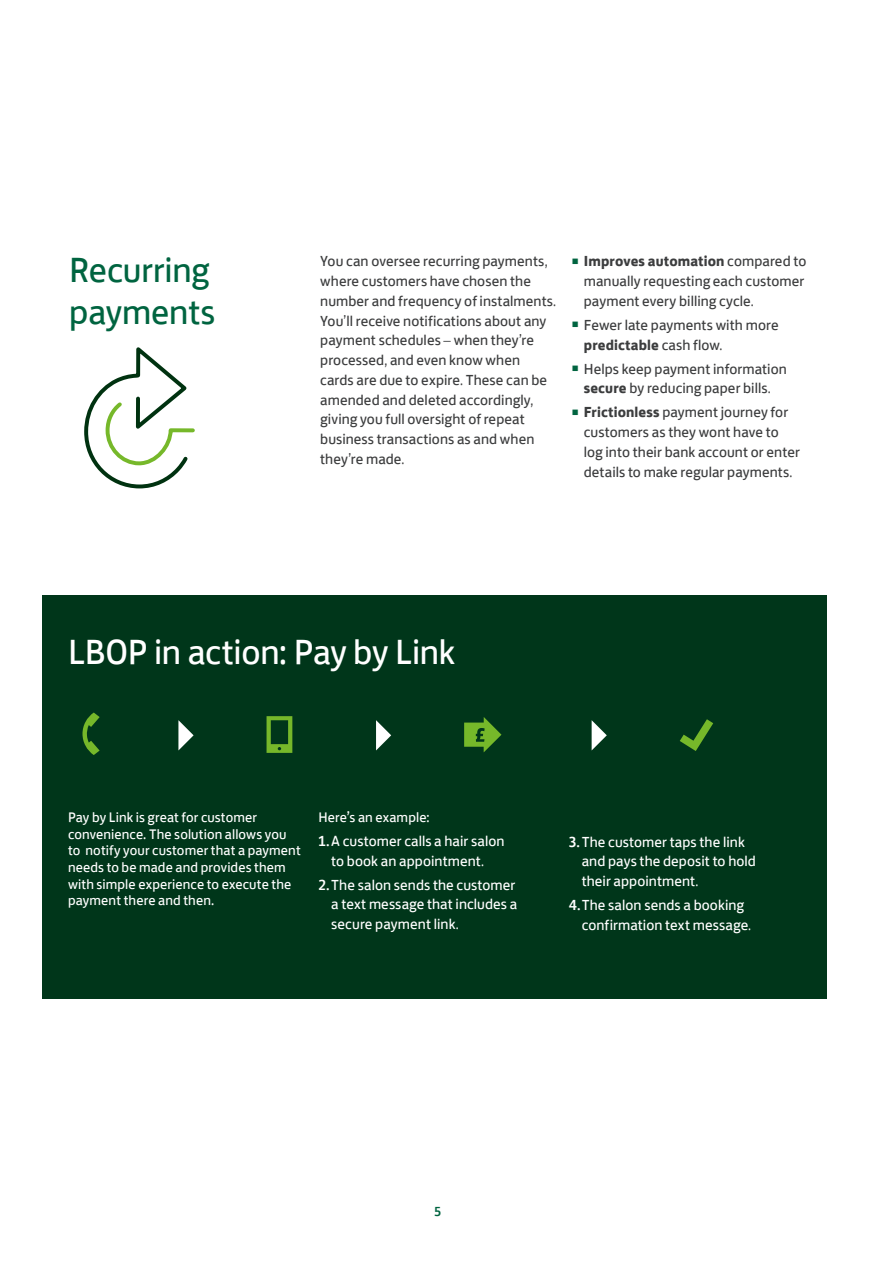
<style>
.page{position:relative;width:893px;height:1263px;background:#fff}
.page>*{position:absolute;margin:0;border:0;box-sizing:border-box;transform-origin:0 0}
.t1{font:36px "Lloyds Bank Jack";letter-spacing:-.01em;color:#fff}
.t2{font:36px/42px "Lloyds Bank Jack";letter-spacing:-.005em;color:#006440}
.t3{font:15px/19.8px "Lloyds Bank Jack";letter-spacing:.005em;color:#3c3d3e}
.t4{font:15px/19.8px "Lloyds Bank Jack";letter-spacing:.005em;color:#fff}
.t5{font:14.25px/16.6px "Lloyds Bank Jack";letter-spacing:.01em;color:#fff}
.t6{font:500 13.5px "Lloyds Bank Jack";color:#006440}
.s1{font-weight:300}
.s2{font-size:23.1px;color:#006440}
.s3{font-weight:700}
.s4{font-weight:500}
</style>
<div class="page">
<div style="left:43px;top:595px;width:784px;height:404px;background:#00361a"></div>
<svg style="left:376px;top:720px;width:15px;height:30px"></svg>
<svg style="left:592px;top:720px;width:15px;height:30px"></svg>
<svg style="left:680px;top:719px;width:33px;height:32px"></svg>
<svg style="left:82px;top:721px;width:4px;height:26px"></svg>
<svg style="left:267px;top:716px;width:25px;height:37px"></svg>
<svg style="left:464px;top:717px;width:37px;height:35px"></svg>
<svg style="left:86px;top:347px;width:105px;height:408px"></svg>
<svg style="left:107px;top:399px;width:88px;height:68px"></svg>
<h1 class="t2" style="left:69px;top:246px;width:147px">Recurring payments</h1>
<p class="t3" style="left:320px;top:250px;width:238px">You can oversee recurring payments<span class="s1">, </span>where customers have chosen the number and frequency of instalments<span class="s1">.<br></span>You<span class="s1">’</span>ll receive notifications about any payment schedules <span class="s1">–</span> when they<span class="s1">’</span>re processed<span class="s1">,</span> and even know when cards are due to expire<span class="s1">.</span> These can be amended and deleted accordingly<span class="s1">, </span>giving you full oversight of repeat business transactions as and when they<span class="s1">’</span>re made<span class="s1">.</span></p>
<p class="t3" style="left:584px;top:250px;width:224px;text-indent:-13px"><span class="s2">•</span> <span class="s3">Improves automation</span> compared to manually requesting each customer payment every billing cycle<span class="s1">.</span></p>
<p class="t3" style="left:584px;top:314px;width:196px;text-indent:-13px"><span class="s2">•</span> Fewer late payments with more <span class="s3">predictable</span> cash flow<span class="s1">.</span></p>
<p class="t3" style="left:571px;top:357px;width:217px;text-align:center"><span class="s2">•</span> Helps keep payment information <span class="s3">secure</span> by reducing paper bills<span class="s1">.</span></p>
<p class="t3" style="left:584px;top:401px;width:218px;text-indent:-13px"><span class="s2">•</span> <span class="s3">Frictionless</span> payment journey for customers as they wont have to log into their bank account or enter details to make regular payments<span class="s1">.</span></p>
<h1 class="t1" style="left:68px;top:623px;width:389px">LBOP in action: Pay by Link</h1>
<p class="t5" style="left:68px;top:808px;width:234px">Pay by Link is great for customer convenience. The solution allows you to notify your customer that a payment needs to be made and provides them with simple experience to execute the payment there and then.</p>
<p class="t5" style="left:318px;top:808px;width:113px">Here’s an example:</p>
<p class="t4" style="left:318px;top:830px;width:188px;text-align:center"><span class="s4">1.</span> A customer calls a hair salon to book an appointment<span class="s1">.</span></p>
<p class="t4" style="left:331px;top:873px;width:188px;text-indent:-13px"><span class="s4">2.</span> The salon sends the customer a text message that includes a secure payment link<span class="s1">.</span></p>
<p class="t4" style="left:582px;top:830px;width:176px;text-indent:-13px"><span class="s4">3.</span> The customer taps the link and pays the deposit to hold their appointment<span class="s1">.</span></p>
<p class="t4" style="left:582px;top:894px;width:171px;text-indent:-13px"><span class="s4">4.</span> The salon sends a booking confirmation text message<span class="s1">.</span></p>
<p class="t6" style="left:435px;top:1201px;width:8px">5</p>
</div>
